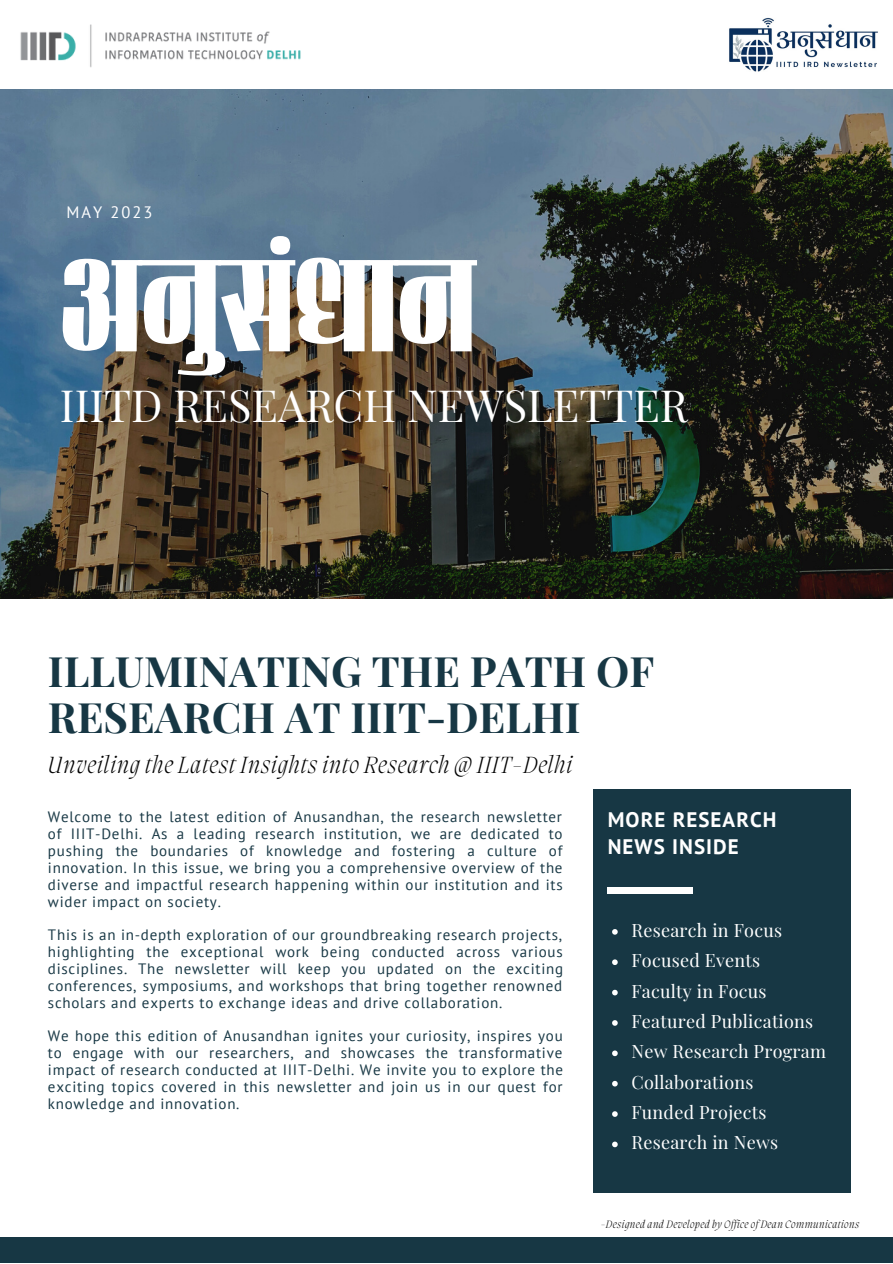
<style>
.page{position:relative;width:893px;height:1264px;background:#fff}
.page>*{position:absolute;margin:0;border:0;box-sizing:border-box;transform-origin:0 0}
.t1{font:700 130.35px "Lini Devanagari";color:#fff}
.t2{font:43.5px "Playfair Display";color:#fff}
.t3{font:700 42px/46px "Playfair Display";color:#173744}
.t4{font:italic 200 24px "Migra";letter-spacing:.04em;color:#000}
.t5{font:700 21px/27px "PT Sans";letter-spacing:.05em;color:#fff}
.t6{font:18px "Playfair Display";letter-spacing:.015em;color:#fff}
.t7{font:16.5px "PT Sans";letter-spacing:.12em;color:#fff}
.t8{font:15px/16.8px "PT Sans";letter-spacing:.05em;color:#173744;text-align:justify}
.t9{font:italic 200 10.95px "Migra";letter-spacing:.04em;color:#000}
</style>
<div class="page">
<img style="left:0;top:89px;width:892px;height:509px">
<div style="left:0;top:1236px;width:892px;height:26px;background:#173744"></div>
<div style="left:593px;top:788px;width:257px;height:404px;background:#173744"></div>
<svg style="left:612px;top:929px;width:5px;height:5px"></svg>
<svg style="left:612px;top:959px;width:5px;height:6px"></svg>
<svg style="left:612px;top:989px;width:5px;height:6px"></svg>
<svg style="left:612px;top:1020px;width:5px;height:5px"></svg>
<svg style="left:612px;top:1050px;width:5px;height:6px"></svg>
<svg style="left:612px;top:1080px;width:5px;height:6px"></svg>
<svg style="left:612px;top:1111px;width:5px;height:5px"></svg>
<svg style="left:612px;top:1141px;width:5px;height:6px"></svg>
<div style="left:607px;top:886px;width:86px;height:7px;background:#fff"></div>
<img style="left:729px;top:17px;width:149px;height:55px">
<img style="left:20px;top:24px;width:281px;height:44px">
<p class="t7" style="left:66px;top:201px;width:88px">MAY 2023</p>
<p class="t1" style="left:60px;top:257px;width:417px">अनुसंनु धासं धान</p>
<p class="t2" style="left:60px;top:375px;width:629px">IIITD RESEARCH NEWSLETTER</p>
<p class="t3" style="left:48px;top:646px;width:607px">ILLUMINATING THE PATH OF<br>RESEARCH AT IIIT-DELHI</p>
<p class="t4" style="left:48px;top:753px;width:526px">Unveiling the Latest Insights into Research @ IIIT-Delhi</p>
<p class="t8" style="left:48px;top:808px;width:516px">Welcome to the latest edition of Anusandhan, the research newsletter of IIIT-Delhi. As a leading research institution, we are dedicated to pushing the boundaries of knowledge and fostering a culture of innovation. In this issue, we bring you a comprehensive overview of the diverse and impactful research happening within our institution and its wider impact on society.</p>
<p class="t8" style="left:48px;top:926px;width:516px">This is an in-depth exploration of our groundbreaking research projects, highlighting the exceptional work being conducted across various disciplines. The newsletter will keep you updated on the exciting conferences, symposiums, and workshops that bring together renowned scholars and experts to exchange ideas and drive collaboration.</p>
<p class="t8" style="left:48px;top:1027px;width:516px">We hope this edition of Anusandhan ignites your curiosity, inspires you to engage with our researchers, and showcases the transformative impact of research conducted at IIIT-Delhi. We invite you to explore the exciting topics covered in this newsletter and join us in our quest for knowledge and innovation.</p>
<p class="t5" style="left:607px;top:806px;width:170px">MORE RESEARCH<br>NEWS INSIDE</p>
<p class="t6" style="left:631px;top:917px;width:152px">Research in Focus</p>
<p class="t6" style="left:631px;top:947px;width:130px">Focused Events</p>
<p class="t6" style="left:631px;top:978px;width:137px">Faculty in Focus</p>
<p class="t6" style="left:631px;top:1008px;width:183px">Featured Publications</p>
<p class="t6" style="left:631px;top:1038px;width:196px">New Research Program</p>
<p class="t6" style="left:631px;top:1069px;width:124px">Collaborations</p>
<p class="t6" style="left:631px;top:1099px;width:136px">Funded Projects</p>
<p class="t6" style="left:631px;top:1129px;width:148px">Research in News</p>
<p class="t9" style="left:600px;top:1218px;width:260px">-Designed and Developed by Of ice of Dean Communications</p>
</div>
